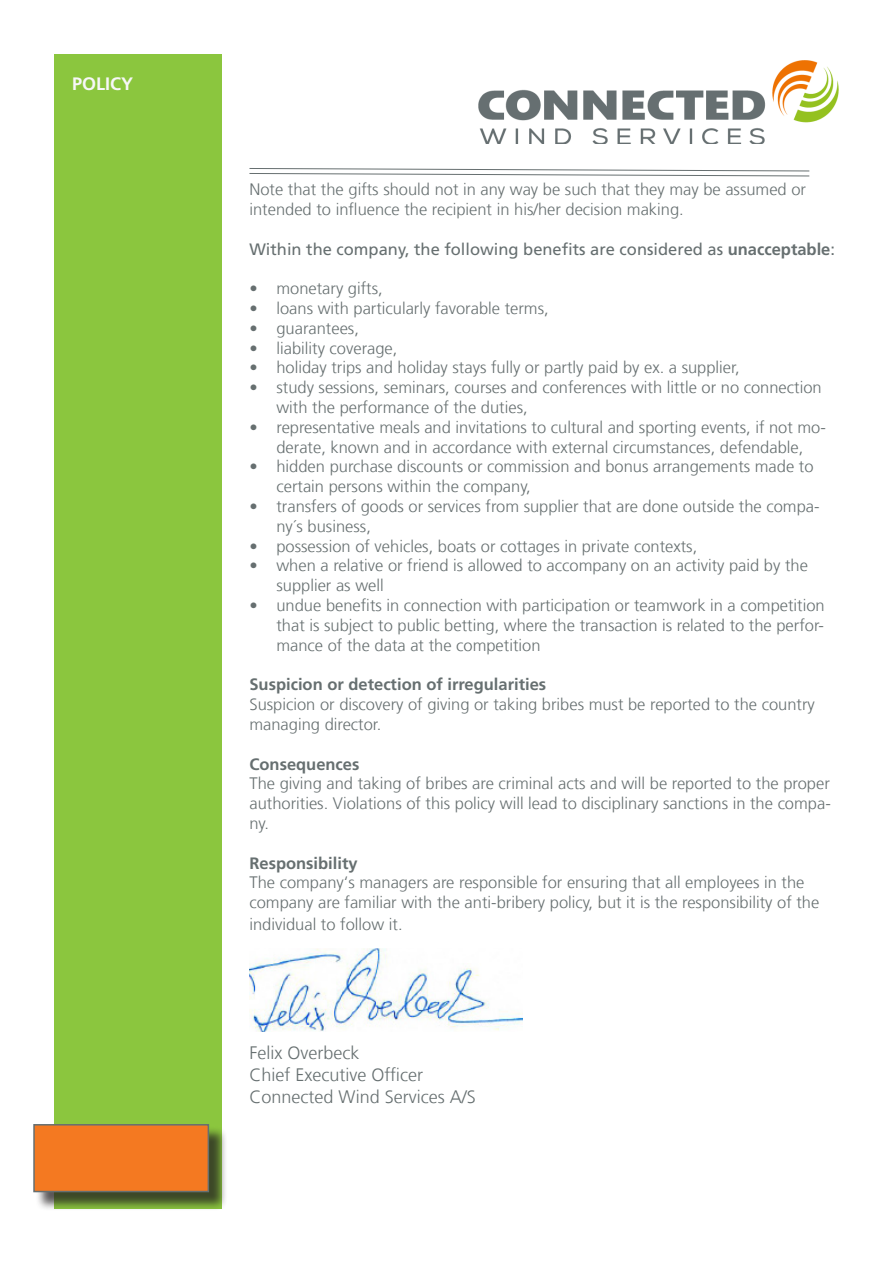
<style>
.page{position:relative;width:893px;height:1263px;background:#fff}
.page>*{position:absolute;margin:0;border:0;box-sizing:border-box;transform-origin:0 0}
.t1{font:300 18px "Frutiger LT Com";color:#666f70}
.t2{font:700 18px "Frutiger LT Com";color:#f7f7f8}
.t3{font:300 16.5px/19.8px "Frutiger LT Com";color:#666f70}
.t4{font:16.5px "Frutiger LT Com";color:#666f70}
.t5{font:700 16.5px "Frutiger LT Com";color:#666f70}
.s1{font-weight:700}
</style>
<div class="page">
<div style="left:54px;top:54px;width:167px;height:1155px;background:#8bc63e"></div>
<img style="left:479px;top:60px;width:360px;height:83px">
<img style="left:249px;top:948px;width:273px;height:83px">
<div style="left:36px;top:1126px;width:192px;height:85px;background:#231f20;opacity:.75"></div>
<div style="left:33px;top:1124px;width:176px;height:68px;background:#f47921;border:2px solid #666f70"></div>
<svg style="left:249px;top:168px;width:561px;height:9px"></svg>
<p class="t2" style="left:72px;top:73px;width:63px">POLICY</p>
<p class="t3" style="left:249px;top:180px;width:558px">Note that the gifts should not in any way be such that they may be assumed or intended to influence the recipient in his/her decision making.</p>
<p class="t4" style="left:249px;top:239px;width:587px">Within the company, the following benefits are considered as <span class="s1">unacceptable</span>:</p>
<p class="t3" style="left:249px;top:279px;width:135px">• monetary gifts,</p>
<p class="t3" style="left:249px;top:299px;width:301px">• loans with particularly favorable terms,</p>
<p class="t3" style="left:249px;top:318px;width:111px">• guarantees,</p>
<p class="t3" style="left:249px;top:338px;width:149px">• liability coverage,</p>
<p class="t3" style="left:249px;top:358px;width:492px">• holiday trips and holiday stays fully or partly paid by ex. a supplier,</p>
<p class="t3" style="left:276px;top:378px;width:547px;text-indent:-27px">• study sessions, seminars, courses and conferences with little or no connection with the performance of the duties,</p>
<p class="t3" style="left:249px;top:417px;width:578px;text-align:center">• representative meals and invitations to cultural and sporting events, if not mo&shy;derate, known and in accordance with external circumstances, defendable,</p>
<p class="t3" style="left:276px;top:457px;width:539px;text-indent:-27px">• hidden purchase discounts or commission and bonus arrangements made to certain persons within the company,</p>
<p class="t3" style="left:276px;top:497px;width:545px;text-indent:-27px">• transfers of goods or services from supplier that are done outside the compa&shy;ny´s business,</p>
<p class="t3" style="left:249px;top:536px;width:449px">• possession of vehicles, boats or cottages in private contexts,</p>
<p class="t3" style="left:276px;top:556px;width:533px;text-indent:-27px">• when a relative or friend is allowed to accompany on an activity paid by the supplier as well</p>
<p class="t3" style="left:276px;top:596px;width:550px;text-align:justify;text-indent:-27px">• undue benefits in connection with participation or teamwork in a competition that is subject to public betting, where the transaction is related to the perfor&shy;mance of the data at the competition</p>
<p class="t5" style="left:249px;top:675px;width:298px">Suspicion or detection of irregularities</p>
<p class="t3" style="left:249px;top:695px;width:567px">Suspicion or discovery of giving or taking bribes must be reported to the country managing director.</p>
<p class="t5" style="left:249px;top:754px;width:111px">Consequences</p>
<p class="t3" style="left:249px;top:774px;width:583px;text-align:justify">The giving and taking of bribes are criminal acts and will be reported to the proper authorities. Violations of this policy will lead to disciplinary sanctions in the compa&shy;ny.</p>
<p class="t5" style="left:249px;top:853px;width:110px">Responsibility</p>
<p class="t3" style="left:249px;top:873px;width:571px">The company‘s managers are responsible for ensuring that all employees in the company are familiar with the anti-bribery policy, but it is the responsibility of the</p>
<p class="t3" style="left:249px;top:914px;width:155px">individual to follow it.</p>
<p class="t1" style="left:249px;top:1043px;width:111px">Felix Overbeck</p>
<p class="t1" style="left:249px;top:1064px;width:175px">Chief Executive Officer</p>
<p class="t1" style="left:249px;top:1086px;width:228px">Connected Wind Services A/S</p>
</div>
